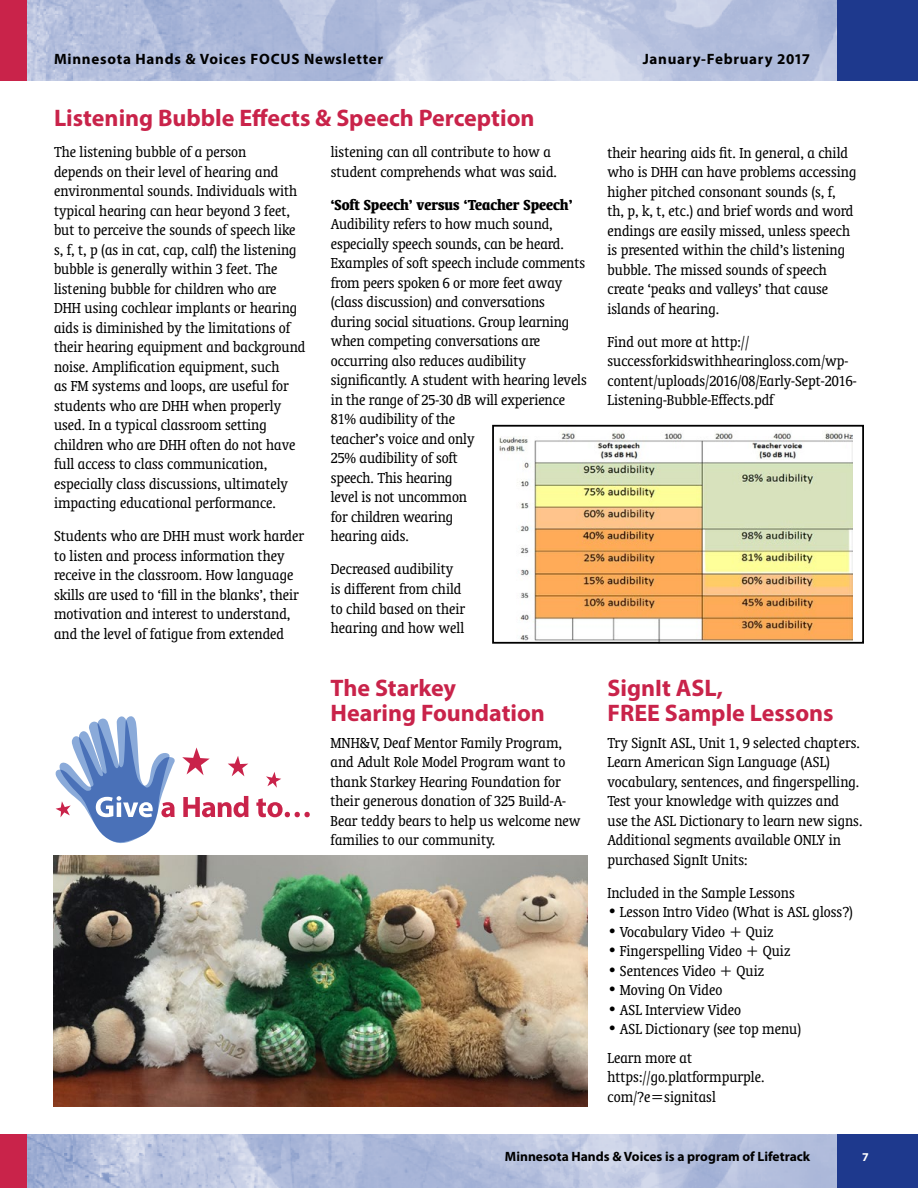
<style>
.page{position:relative;width:918px;height:1188px;background:#fff}
.page>*{position:absolute;margin:0;border:0;box-sizing:border-box;transform-origin:0 0}
.t1{font:700 24px/25.5px "Myriad Pro";color:#c9234a}
.t2{font:condensed 16.5px/19.5px "Oranda BT";color:#000}
.t3{font:700 condensed 16.5px "Oranda BT";color:#000}
.t4{font:700 15px "Myriad Pro";letter-spacing:.05em;color:#000}
.t5{font:700 13.5px "Myriad Pro";color:#000}
.t6{font:700 12px "Myriad Pro";color:#fff}
</style>
<div class="page">
<img style="left:27px;top:0;width:810px;height:81px">
<div style="left:837px;top:0;width:81px;height:81px;background:#1e398d"></div>
<div style="left:0;top:0;width:27px;height:81px;background:#c9234a"></div>
<img style="left:27px;top:1134px;width:810px;height:54px">
<div style="left:837px;top:1134px;width:81px;height:54px;background:#1e398d"></div>
<div style="left:0;top:1134px;width:27px;height:54px;background:#c9234a"></div>
<img style="left:54px;top:855px;width:533px;height:251px">
<svg style="left:228px;top:756px;width:20px;height:20px"></svg>
<svg style="left:182px;top:747px;width:28px;height:28px"></svg>
<svg style="left:266px;top:772px;width:15px;height:16px"></svg>
<svg style="left:55px;top:716px;width:120px;height:128px"></svg>
<svg style="left:183px;top:796px;width:66px;height:21px"></svg>
<svg style="left:256px;top:798px;width:54px;height:19px"></svg>
<img style="left:499px;top:432px;width:354px;height:209px">
<div style="left:492px;top:425px;width:372px;height:219px;border:2px solid #000"></div>
<p class="t4" style="left:54px;top:50px;width:331px">Minnesota Hands &amp; Voices FOCUS Newsletter</p>
<p class="t4" style="left:643px;top:50px;width:169px">January-February 2017</p>
<h1 class="t1" style="left:54px;top:104px;width:482px">Listening Bubble Effects &amp; Speech Perception</h1>
<p class="t2" style="left:54px;top:142px;width:253px">The listening bubble of a person<br>depends on their level of hearing and environmental sounds. Individuals with typical hearing can hear beyond 3 feet, but to perceive the sounds of speech like s, f, t, p (as in cat, cap, calf) the listening bubble is generally within 3 feet. The listening bubble for children who are DHH using cochlear implants or hearing aids is diminished by the limitations of their hearing equipment and background noise. Amplification equipment, such<br>as FM systems and loops, are useful for students who are DHH when properly used. In a typical classroom setting children who are DHH often do not have full access to class communication, especially class discussions, ultimately impacting educational performance.</p>
<p class="t2" style="left:54px;top:526px;width:252px">Students who are DHH must work harder to listen and process information they receive in the classroom. How language skills are used to ‘fill in the blanks’, their motivation and interest to understand, and the level of fatigue from extended</p>
<p class="t2" style="left:331px;top:142px;width:228px">listening can all contribute to how a student comprehends what was said.</p>
<p class="t3" style="left:331px;top:195px;width:243px">‘Soft Speech’ versus ‘Teacher Speech’</p>
<p class="t2" style="left:331px;top:214px;width:258px">Audibility refers to how much sound, especially speech sounds, can be heard.<br>Examples of soft speech include comments from peers spoken 6 or more feet away (class discussion) and conversations during social situations. Group learning when competing conversations are occurring also reduces audibility significantly. A student with hearing levels in the range of 25-30 dB will experience<br>81% audibility of the<br>teacher’s voice and only<br>25% audibility of soft<br>speech. This hearing<br>level is not uncommon<br>for children wearing<br>hearing aids.</p>
<p class="t2" style="left:331px;top:559px;width:136px">Decreased audibility is different from child to child based on their hearing and how well</p>
<h1 class="t1" style="left:331px;top:674px;width:216px">The Starkey<br>Hearing Foundation</h1>
<p class="t2" style="left:331px;top:733px;width:252px">MNH&amp;V, Deaf Mentor Family Program, and Adult Role Model Program want to thank Starkey Hearing Foundation for their generous donation of 325 Build-A-Bear teddy bears to help us welcome new families to our community.</p>
<p class="t2" style="left:608px;top:142px;width:250px">their hearing aids fit. In general, a child who is DHH can have problems accessing higher pitched consonant sounds (s, f,<br>th, p, k, t, etc.) and brief words and word endings are easily missed, unless speech is presented within the child’s listening bubble. The missed sounds of speech create ‘peaks and valleys’ that cause islands of hearing.</p>
<p class="t2" style="left:608px;top:331px;width:251px">Find out more at http:// successforkidswithhearingloss.com/wp&shy;content/uploads/2016/08/Early-Sept-2016- Listening-Bubble-Effects.pdf</p>
<h1 class="t1" style="left:608px;top:674px;width:228px">SignIt ASL,<br>FREE Sample Lessons</h1>
<p class="t2" style="left:608px;top:733px;width:256px">Try SignIt ASL, Unit 1, 9 selected chapters.<br>Learn American Sign Language (ASL) vocabulary, sentences, and fingerspelling.<br>Test your knowledge with quizzes and use the ASL Dictionary to learn new signs.<br>Additional segments available ONLY in purchased SignIt Units:</p>
<p class="t2" style="left:608px;top:883px;width:189px">Included in the Sample Lessons</p>
<p class="t2" style="left:608px;top:902px;width:247px">• Lesson Intro Video (What is ASL gloss?)</p>
<p class="t2" style="left:608px;top:922px;width:168px">• Vocabulary Video + Quiz</p>
<p class="t2" style="left:608px;top:941px;width:184px">• Fingerspelling Video + Quiz</p>
<p class="t2" style="left:608px;top:961px;width:158px">• Sentences Video + Quiz</p>
<p class="t2" style="left:608px;top:980px;width:116px">• Moving On Video</p>
<p class="t2" style="left:608px;top:1000px;width:135px">• ASL Interview Video</p>
<p class="t2" style="left:608px;top:1015px;width:195px;line-height:28.3px">• ASL Dictionary (see top menu)<br>Learn more at</p>
<p class="t2" style="left:608px;top:1067px;width:159px">https://go.platformpurple. com/?e=signitasl</p>
<p class="t5" style="left:505px;top:1148px;width:307px">Minnesota Hands &amp; Voices is a program of Lifetrack</p>
<p class="t6" style="left:862px;top:1149px;width:8px">7</p>
</div>
